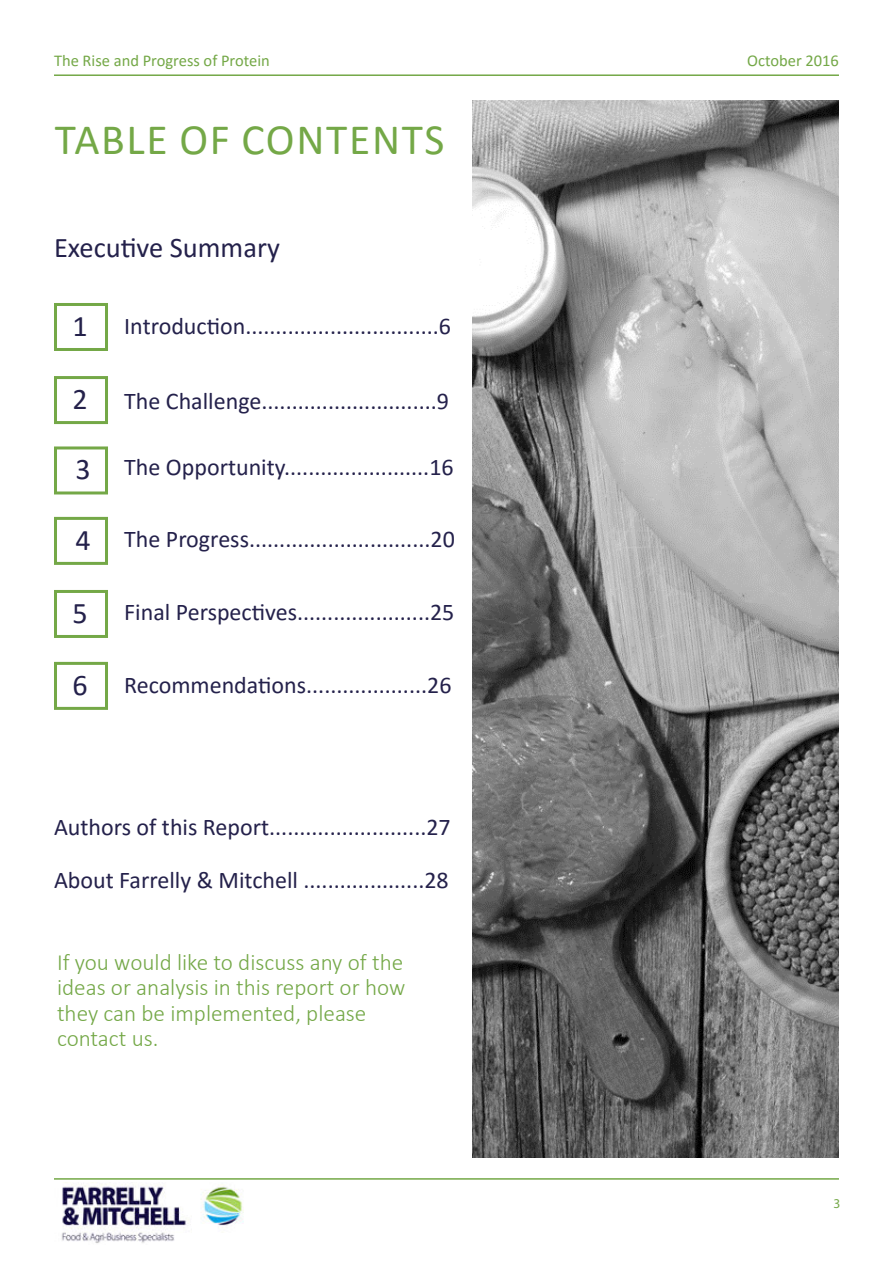
<style>
.page{position:relative;width:893px;height:1263px;background:#fff}
.page>*{position:absolute;margin:0;border:0;box-sizing:border-box;transform-origin:0 0}
.t1{font:43.5px "Calibri";letter-spacing:.04em;color:#74a847}
.t2{font:28.5px "Calibri";color:#24214b}
.t3{font:24px/52.1px "Calibri";color:#24214b}
.t4{font:300 23.25px/25.5px "Calibri";color:#74a847}
.t5{font:16.5px "Calibri";color:#74a847}
.t6{font:13.5px "Myriad Pro";color:#74a847}
.s1{font-size:30px}
</style>
<div class="page">
<hr style="left:54px;top:74px;width:785px;height:2px;background:#74a847">
<hr style="left:54px;top:1178px;width:785px;height:2px;background:#74a847">
<img style="left:61px;top:1182px;width:183px;height:61px">
<div style="left:54px;top:303px;width:54px;height:48px;border:3px solid #74a847"></div>
<div style="left:54px;top:376px;width:54px;height:48px;border:3px solid #74a847"></div>
<div style="left:54px;top:446px;width:54px;height:48px;border:3px solid #74a847"></div>
<div style="left:54px;top:517px;width:54px;height:48px;border:3px solid #74a847"></div>
<div style="left:54px;top:590px;width:54px;height:48px;border:3px solid #74a847"></div>
<div style="left:54px;top:662px;width:54px;height:48px;border:3px solid #74a847"></div>
<img style="left:473px;top:100px;width:366px;height:1057px">
<p class="t5" style="left:54px;top:55px;width:217px">The Rise and Progress of Protein</p>
<p class="t5" style="left:747px;top:55px;width:93px">October 2016</p>
<h1 class="t1" style="left:55px;top:125px;width:391px">TABLE OF CONTENTS</h1>
<p class="t2" style="left:54px;top:228px;width:228px">Executive Summary</p>
<p class="t3" style="left:72px;top:300px;width:380px"><span class="s1">1</span> Introduction................................6</p>
<p class="t3" style="left:72px;top:377px;width:378px"><span class="s1">2</span> The Challenge.............................9</p>
<p class="t3" style="left:75px;top:440px;width:380px"><span class="s1">3</span> The Opportunity........................16</p>
<p class="t3" style="left:75px;top:515px;width:381px"><span class="s1">4</span> The Progress..............................20</p>
<p class="t3" style="left:72px;top:585px;width:383px"><span class="s1">5</span> Final Perspectives......................25</p>
<p class="t3" style="left:72px;top:659px;width:381px"><span class="s1">6</span> Recommendations....................26</p>
<p class="t3" style="left:54px;top:803px;width:398px">Authors of this Report..........................27<br>About Farrelly &amp; Mitchell ....................28</p>
<p class="t4" style="left:57px;top:950px;width:350px">If you would like to discuss any of the ideas or analysis in this report or how they can be implemented, please contact us.</p>
<p class="t6" style="left:833px;top:1198px;width:8px">3</p>
</div>
